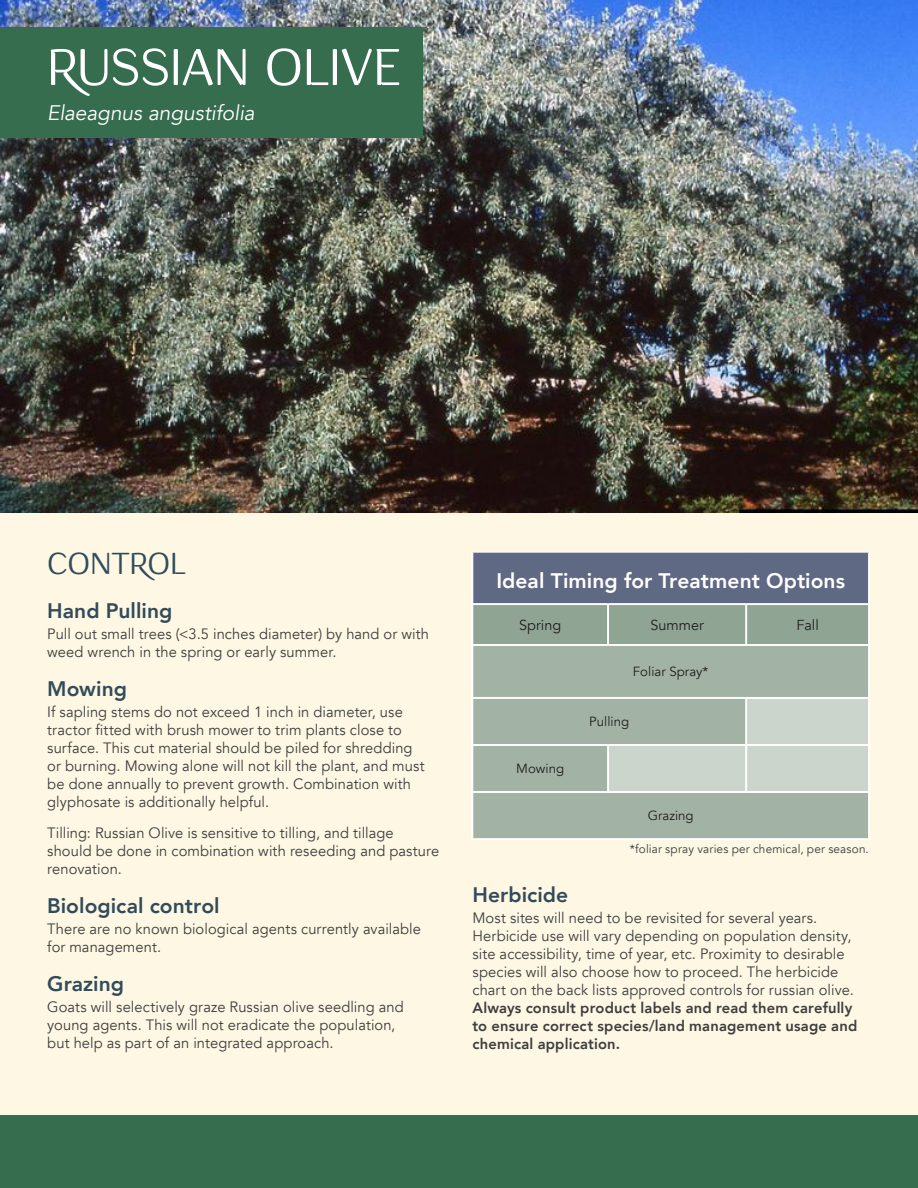
<style>
.page{position:relative;width:918px;height:1188px;background:#fff}
.page>*{position:absolute;margin:0;border:0;box-sizing:border-box;transform-origin:0 0}
.t1{font:51px "Conceal";color:#fff}
.t2{font:30px "Conceal";color:#324b5b}
.Subheaders{font:800 21px "Avenir";color:#324b5b}
.Subheaders-2{font:800 21px "Avenir";letter-spacing:.005em;color:#fff}
.Latin_name{font:italic 21px "Avenir";letter-spacing:-.005em;color:#fff}
.text{font:15px/18px "Avenir";letter-spacing:.005em;color:#3e3e3f}
.t3{font:14.4px "Avenir";color:#231f20}
.t4{font:13.2px "Avenir";color:#231f20}
.text-2{font:12px "Avenir";letter-spacing:.015em;color:#3e3e3f}
.s1{font-weight:800}
</style>
<div class="page">
<div style="left:0;top:467px;width:918px;height:648px;background:#fdf7e3"></div>
<img style="left:0;top:0;width:918px;height:513px">
<div style="left:0;top:27px;width:422px;height:110px;background:#356d4e"></div>
<div style="left:0;top:1115px;width:918px;height:73px;background:#356d4e"></div>
<div style="left:472px;top:552px;width:397px;height:52px;background:#606984"></div>
<div style="left:474px;top:605px;width:394px;height:39px;background:#8fa493"></div>
<div style="left:474px;top:646px;width:394px;height:192px;background:#a2b2a4"></div>
<svg style="left:608px;top:699px;width:260px;height:92px;background:#c1cbc1"></svg>
<hr style="left:746px;top:604px;width:124px;height:1px;background:#fff">
<hr style="left:746px;top:644px;width:124px;height:2px;background:#fff">
<hr style="left:746px;top:744px;width:124px;height:2px;background:#fff">
<hr style="left:746px;top:791px;width:124px;height:2px;background:#fff">
<hr style="left:472px;top:552px;width:136px;height:1px;background:#fff">
<hr style="left:608px;top:552px;width:138px;height:1px;background:#fff">
<hr style="left:746px;top:552px;width:124px;height:1px;background:#fff">
<hr style="left:472px;top:553px;width:1px;height:51px;background:#fff">
<hr style="left:473px;top:553px;width:1px;height:51px;background:#fff">
<hr style="left:868px;top:553px;width:1px;height:51px;background:#fff">
<hr style="left:869px;top:553px;width:1px;height:51px;background:#fff">
<hr style="left:473px;top:603px;width:135px;height:1px;background:#fff">
<hr style="left:473px;top:604px;width:135px;height:1px;background:#fff">
<hr style="left:472px;top:604px;width:1px;height:41px;background:#fff">
<hr style="left:473px;top:605px;width:1px;height:39px;background:#fff">
<hr style="left:608px;top:603px;width:138px;height:1px;background:#fff">
<hr style="left:608px;top:604px;width:138px;height:1px;background:#fff">
<hr style="left:607px;top:605px;width:1px;height:39px;background:#fff">
<hr style="left:608px;top:605px;width:1px;height:39px;background:#fff">
<hr style="left:746px;top:603px;width:123px;height:1px;background:#fff">
<hr style="left:746px;top:605px;width:1px;height:39px;background:#fff">
<hr style="left:868px;top:605px;width:1px;height:39px;background:#fff">
<hr style="left:869px;top:604px;width:1px;height:41px;background:#fff">
<hr style="left:473px;top:644px;width:135px;height:1px;background:#fff">
<hr style="left:473px;top:645px;width:135px;height:1px;background:#fff">
<hr style="left:472px;top:645px;width:1px;height:53px;background:#fff">
<hr style="left:473px;top:646px;width:1px;height:51px;background:#fff">
<hr style="left:608px;top:644px;width:138px;height:1px;background:#fff">
<hr style="left:608px;top:645px;width:138px;height:1px;background:#fff">
<hr style="left:868px;top:646px;width:1px;height:51px;background:#fff">
<hr style="left:869px;top:645px;width:1px;height:53px;background:#fff">
<hr style="left:473px;top:697px;width:135px;height:1px;background:#fff">
<hr style="left:473px;top:698px;width:135px;height:1px;background:#fff">
<hr style="left:472px;top:698px;width:1px;height:47px;background:#fff">
<hr style="left:473px;top:698px;width:1px;height:46px;background:#fff">
<hr style="left:608px;top:697px;width:138px;height:1px;background:#fff">
<hr style="left:608px;top:698px;width:138px;height:1px;background:#fff">
<hr style="left:746px;top:697px;width:123px;height:1px;background:#fff">
<hr style="left:747px;top:698px;width:122px;height:1px;background:#fff">
<hr style="left:746px;top:698px;width:1px;height:46px;background:#fff">
<hr style="left:868px;top:698px;width:1px;height:46px;background:#fff">
<hr style="left:869px;top:698px;width:1px;height:47px;background:#fff">
<hr style="left:473px;top:744px;width:135px;height:1px;background:#fff">
<hr style="left:473px;top:745px;width:135px;height:1px;background:#fff">
<hr style="left:472px;top:745px;width:1px;height:47px;background:#fff">
<hr style="left:473px;top:746px;width:1px;height:45px;background:#fff">
<hr style="left:608px;top:744px;width:138px;height:1px;background:#fff">
<hr style="left:608px;top:745px;width:138px;height:1px;background:#fff">
<hr style="left:607px;top:746px;width:1px;height:45px;background:#fff">
<hr style="left:608px;top:746px;width:1px;height:45px;background:#fff">
<hr style="left:746px;top:746px;width:1px;height:45px;background:#fff">
<hr style="left:868px;top:746px;width:1px;height:45px;background:#fff">
<hr style="left:869px;top:745px;width:1px;height:47px;background:#fff">
<hr style="left:473px;top:791px;width:135px;height:1px;background:#fff">
<hr style="left:473px;top:792px;width:135px;height:1px;background:#fff">
<hr style="left:472px;top:792px;width:1px;height:48px;background:#fff">
<hr style="left:473px;top:793px;width:1px;height:46px;background:#fff">
<hr style="left:608px;top:791px;width:138px;height:1px;background:#fff">
<hr style="left:608px;top:792px;width:138px;height:1px;background:#fff">
<hr style="left:868px;top:793px;width:1px;height:46px;background:#fff">
<hr style="left:869px;top:792px;width:1px;height:48px;background:#fff">
<hr style="left:473px;top:838px;width:135px;height:1px;background:#fff">
<hr style="left:472px;top:839px;width:136px;height:1px;background:#fff">
<hr style="left:608px;top:838px;width:138px;height:1px;background:#fff">
<hr style="left:608px;top:839px;width:138px;height:1px;background:#fff">
<hr style="left:746px;top:838px;width:123px;height:1px;background:#fff">
<hr style="left:746px;top:839px;width:124px;height:1px;background:#fff">
<p class="t1" style="left:47px;top:37px;width:354px">RUSSIAN OLIVE</p>
<p class="Latin_name" style="left:47px;top:100px;width:209px">Elaeagnus angustifolia</p>
<p class="t2" style="left:47px;top:546px;width:140px">CONTROL</p>
<p class="Subheaders" style="left:47px;top:594px;width:127px">Hand Pulling</p>
<p class="text" style="left:47px;top:625px;width:383px">Pull out small trees (&lt;3.5 inches diameter) by hand or with weed wrench in the spring or early summer.</p>
<p class="Subheaders" style="left:47px;top:672px;width:81px">Mowing</p>
<p class="text" style="left:47px;top:703px;width:379px">If sapling stems do not exceed 1 inch in diameter, use tractor fitted with brush mower to trim plants close to surface. This cut material should be piled for shredding or burning. Mowing alone will not kill the plant, and must be done annually to prevent growth. Combination with glyphosate is additionally helpful.</p>
<p class="text" style="left:47px;top:824px;width:394px">Tilling: Russian Olive is sensitive to tilling, and tillage should be done in combination with reseeding and pasture renovation.</p>
<p class="Subheaders" style="left:47px;top:889px;width:174px">Biological control</p>
<p class="text" style="left:47px;top:920px;width:375px">There are no known biological agents currently available for management.</p>
<p class="Subheaders" style="left:47px;top:967px;width:78px">Grazing</p>
<p class="text" style="left:47px;top:998px;width:358px">Goats will selectively graze Russian olive seedling and young agents. This will not eradicate the population, but help as part of an integrated approach.</p>
<p class="Subheaders-2" style="left:496px;top:564px;width:350px">Ideal Timing for Treatment Options</p>
<p class="t3" style="left:519px;top:616px;width:43px">Spring</p>
<p class="t3" style="left:650px;top:616px;width:55px">Summer</p>
<p class="t3" style="left:796px;top:616px;width:24px">Fall</p>
<p class="t4" style="left:633px;top:664px;width:77px">Foliar Spray*</p>
<p class="t4" style="left:589px;top:714px;width:41px">Pulling</p>
<p class="t4" style="left:516px;top:761px;width:49px">Mowing</p>
<p class="t4" style="left:648px;top:808px;width:47px">Grazing</p>
<p class="text-2" style="left:630px;top:842px;width:241px">*foliar spray varies per chemical, per season.</p>
<p class="Subheaders" style="left:472px;top:878px;width:97px">Herbicide</p>
<p class="text" style="left:472px;top:909px;width:386px">Most sites will need to be revisited for several years.<br>Herbicide use will vary depending on population density, site accessibility, time of year, etc. Proximity to desirable species will also choose how to proceed. The herbicide chart on the back lists approved controls for russian olive.<br><span class="s1">Always consult product labels and read them carefully to ensure correct species/land management usage and chemical application.</span></p>
</div>
